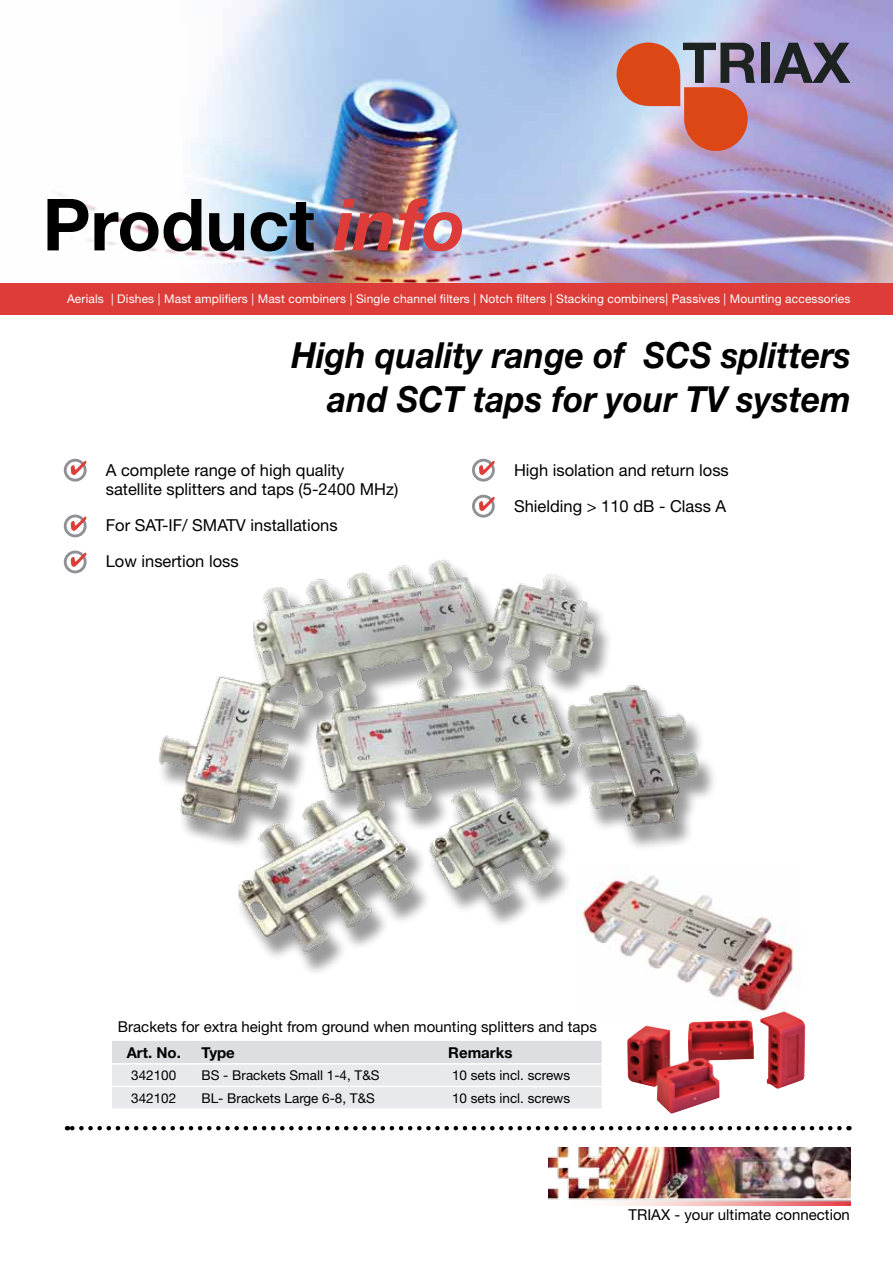
<style>
.page{position:relative;width:893px;height:1263px;background:#fff}
.page>*{position:absolute;margin:0;border:0;box-sizing:border-box;transform-origin:0 0}
.t1{font:700 72px "Helvetica Neue";color:#000}
.t2{font:italic 700 36px/43.2px "Helvetica Neue";color:#000;text-align:right;scale:.93 1}
.t3{font:16.5px/36px "Helvetica Neue";color:#000}
.t4{font:15px "Helvetica Neue";color:#000}
.t5{font:700 15px "Helvetica Neue";color:#000}
.t6{font:13.5px "Helvetica Neue";color:#000}
.t7{font:12px "Helvetica Neue";letter-spacing:.01em;color:#fff}
.s1{font-style:italic;color:#dd3c38}
</style>
<div class="page">
<img style="left:59px;top:0;width:834px;height:283px">
<div style="left:0;top:283px;width:893px;height:32px;background:#dd3c38"></div>
<img style="left:548px;top:1147px;width:302px;height:58px">
<svg style="left:617px;top:43px;width:138px;height:108px;background:#c17d75"></svg>
<div style="left:761px;top:43px;width:9px;height:40px;background:#1d2321"></div>
<svg style="left:773px;top:43px;width:77px;height:40px;background:#6a6581"></svg>
<svg style="left:67px;top:1126px;width:772px;height:4px"></svg>
<div style="left:64px;top:459px;width:23px;height:23px;border:3px solid #8e9196;border-radius:50%"></div>
<svg style="left:71px;top:461px;width:15px;height:14px"></svg>
<div style="left:64px;top:515px;width:23px;height:22px;border:3px solid #8e9196;border-radius:50%"></div>
<svg style="left:71px;top:517px;width:15px;height:14px"></svg>
<div style="left:64px;top:551px;width:23px;height:22px;border:3px solid #8e9196;border-radius:50%"></div>
<svg style="left:71px;top:553px;width:15px;height:14px"></svg>
<img style="left:159px;top:560px;width:553px;height:412px">
<div style="left:472px;top:459px;width:23px;height:23px;border:3px solid #8e9196;border-radius:50%"></div>
<svg style="left:479px;top:461px;width:16px;height:14px"></svg>
<div style="left:472px;top:495px;width:23px;height:23px;border:3px solid #8e9196;border-radius:50%"></div>
<svg style="left:479px;top:497px;width:16px;height:14px"></svg>
<img style="left:577px;top:865px;width:219px;height:146px">
<img style="left:627px;top:1011px;width:178px;height:103px">
<svg style="left:112px;top:1041px;width:490px;height:67px;background:#e4e5e7"></svg>
<hr style="left:112px;top:1063px;width:84px;height:1px;background:#fff">
<hr style="left:196px;top:1063px;width:246px;height:1px;background:#fff">
<hr style="left:442px;top:1063px;width:160px;height:1px;background:#fff">
<hr style="left:112px;top:1086px;width:84px;height:1px;background:#fff">
<hr style="left:196px;top:1086px;width:246px;height:1px;background:#fff">
<hr style="left:442px;top:1086px;width:160px;height:1px;background:#fff">
<h1 class="t1" style="left:43px;top:180px;width:424px">Product <span class="s1">info</span></h1>
<p class="t7" style="left:67px;top:292px;width:785px">Aerials | Dishes | Mast amplifiers | Mast combiners | Single channel filters | Notch filters | Stacking combiners| Passives | Mounting accessories</p>
<h2 class="t2" style="left:291px;top:333px;width:603px">High quality range of SCS splitters and SCT taps for your TV system</h2>
<p class="t3" style="left:106px;top:460px;width:294px;line-height:19.8px">A complete range of high quality satellite splitters and taps (5-2400 MHz)</p>
<p class="t3" style="left:106px;top:507px;width:233px">For SAT-IF/ SMATV installations<br>Low insertion loss</p>
<p class="t3" style="left:514px;top:451px;width:216px">High isolation and return loss<br>Shielding &gt; 110 dB - Class A</p>
<p class="t4" style="left:118px;top:1017px;width:480px">Brackets for extra height from ground when mounting splitters and taps</p>
<p class="t5" style="left:127px;top:1043px;width:56px">Art. No.</p>
<p class="t5" style="left:202px;top:1043px;width:35px">Type</p>
<p class="t5" style="left:448px;top:1043px;width:66px">Remarks</p>
<p class="t6" style="left:131px;top:1067px;width:47px">342100</p>
<p class="t6" style="left:202px;top:1067px;width:180px">BS - Brackets Small 1-4, T&amp;S</p>
<p class="t6" style="left:452px;top:1067px;width:120px">10 sets incl. screws</p>
<p class="t6" style="left:131px;top:1090px;width:47px">342102</p>
<p class="t6" style="left:202px;top:1090px;width:175px">BL- Brackets Large 6-8, T&amp;S</p>
<p class="t6" style="left:452px;top:1090px;width:120px">10 sets incl. screws</p>
<p class="t4" style="left:628px;top:1205px;width:223px">TRIAX - your ultimate connection</p>
</div>
